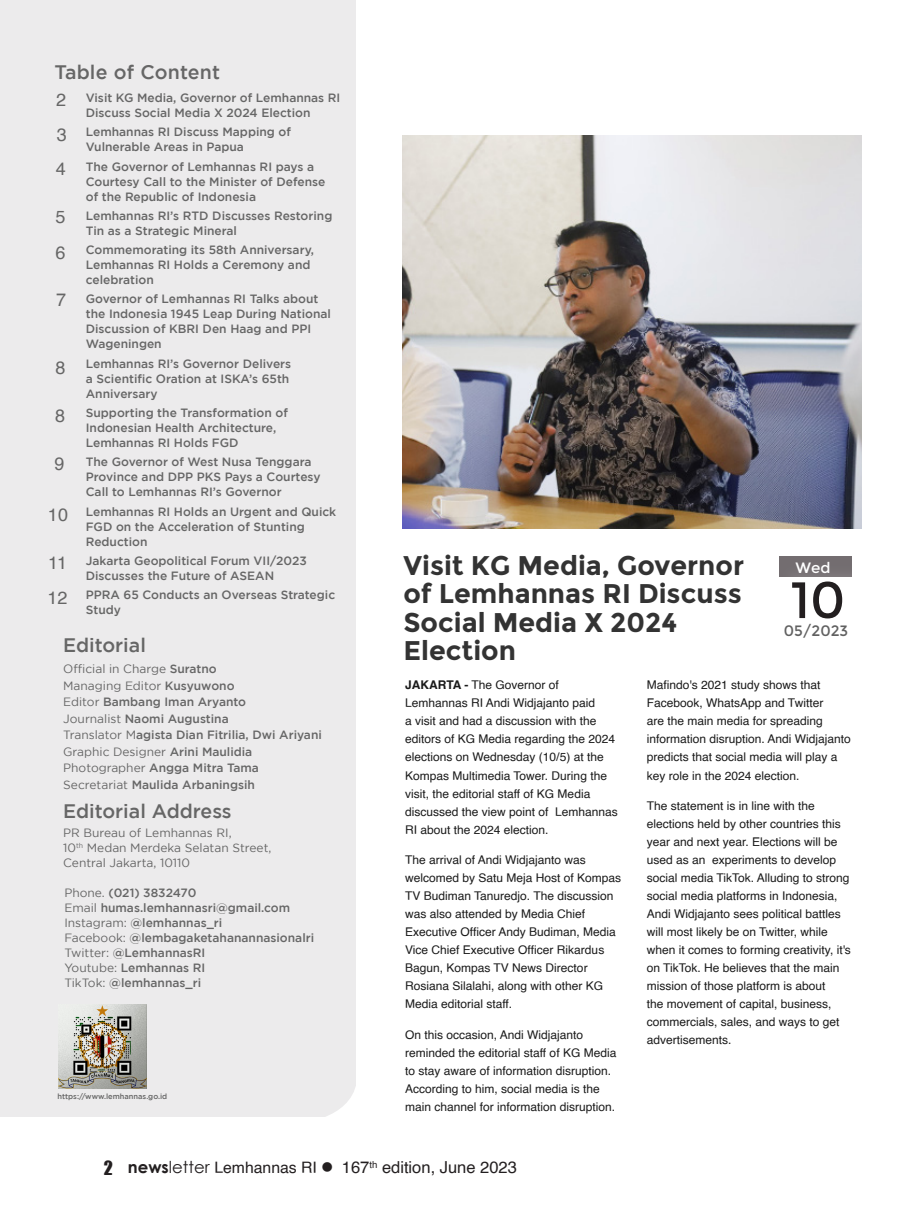
<style>
.page{position:relative;width:919px;height:1217px;background:#fff}
.page>*{position:absolute;margin:0;border:0;box-sizing:border-box;transform-origin:0 0}
.t1{font:51px "Montserrat";color:#231f20}
.t2{font:700 27px/28.5px "Montserrat";color:#333}
.t3{font:500 19.5px "Gotham";color:#666}
.t4{font:18px "Helvetica";color:#666}
.t5{font:18px "Impact";color:#231f20}
.t6{font:16.5px "Helvetica";color:#231f20}
.t7{font:15px "Montserrat";color:#616161}
.t8{font:15px "Montserrat";color:#fff}
.t9{font:12px/18px "Helvetica";color:#1a1a1a}
.t10{font:500 12px/15px "Gotham";color:#666}
.t11{font:12px "Gotham";color:#666}
.t12{font:500 7.5px "Gotham";color:#666}
.s1{font-weight:500}
.s2{font-weight:400}
.s3{font-weight:700}
.s4{font-family:"Century Gothic";font-weight:700}
.s5{font-family:"Century Gothic"}
.s6{font-size:15.75px}
</style>
<div class="page">
<img style="left:402px;top:135px;width:458px;height:393px">
<div style="left:0;top:0;width:356px;height:1116px;background:#ecebec"></div>
<svg style="left:303px;top:1087px;width:53px;height:30px"></svg>
<div style="left:779px;top:554px;width:75px;height:22px;background:#231f20;opacity:.15"></div>
<img style="left:59px;top:1004px;width:87px;height:84px">
<p class="t3" style="left:54px;top:61px;width:167px">Table of Content</p>
<p class="t4" style="left:56px;top:86px;width:12px">2</p>
<p class="t10" style="left:86px;top:90px;width:256px">Visit KG Media, Governor of Lemhannas RI<br>Discuss Social Media X 2024 Election</p>
<p class="t10" style="left:86px;top:124px;width:207px">Lemhannas RI Discuss Mapping of<br>Vulnerable Areas in Papua</p>
<p class="t10" style="left:86px;top:158px;width:241px">The Governor of Lemhannas RI pays a<br>Courtesy Call to the Minister of Defense of the Republic of Indonesia</p>
<p class="t10" style="left:86px;top:208px;width:248px">Lemhannas RI’s RTD Discusses Restoring<br>Tin as a Strategic Mineral</p>
<p class="t10" style="left:86px;top:242px;width:230px">Commemorating its 58th Anniversary,<br>Lemhannas RI Holds a Ceremony and celebration</p>
<p class="t10" style="left:86px;top:291px;width:247px">Governor of Lemhannas RI Talks about the Indonesia 1945 Leap During National<br>Discussion of KBRI Den Haag and PPI<br>Wageningen</p>
<p class="t10" style="left:86px;top:355px;width:207px">Lemhannas RI’s Governor Delivers a Scientific Oration at ISKA’s 65th<br>Anniversary</p>
<p class="t10" style="left:86px;top:405px;width:204px">Supporting the Transformation of<br>Indonesian Health Architecture,<br>Lemhannas RI Holds FGD</p>
<p class="t10" style="left:86px;top:454px;width:236px">The Governor of West Nusa Tenggara<br>Province and DPP PKS Pays a Courtesy<br>Call to Lemhannas RI’s Governor</p>
<p class="t10" style="left:86px;top:503px;width:252px">Lemhannas RI Holds an Urgent and Quick<br>FGD on the Acceleration of Stunting<br>Reduction</p>
<p class="t10" style="left:86px;top:552px;width:223px">Jakarta Geopolitical Forum VII/2023<br>Discusses the Future of ASEAN</p>
<p class="t10" style="left:86px;top:587px;width:251px">PPRA 65 Conducts an Overseas Strategic<br>Study</p>
<p class="t4" style="left:57px;top:121px;width:12px">3</p>
<p class="t4" style="left:56px;top:154px;width:12px">4</p>
<p class="t4" style="left:55px;top:203px;width:12px">5</p>
<p class="t4" style="left:55px;top:239px;width:12px">6</p>
<p class="t4" style="left:56px;top:286px;width:12px">7</p>
<p class="t4" style="left:56px;top:354px;width:12px">8</p>
<p class="t4" style="left:55px;top:401px;width:12px">8</p>
<p class="t4" style="left:54px;top:449px;width:12px">9</p>
<p class="t4" style="left:48px;top:500px;width:22px">10</p>
<p class="t4" style="left:48px;top:548px;width:20px">11</p>
<p class="t4" style="left:47px;top:583px;width:22px">12</p>
<p class="t3" style="left:63px;top:634px;width:84px">Editorial</p>
<p class="t11" style="left:63px;top:662px;width:155px">Official in Charge <span class="s1">Suratno</span></p>
<p class="t11" style="left:63px;top:678px;width:173px">Managing Editor <span class="s1">Kusyuwono</span></p>
<p class="t10" style="left:63px;top:694px;width:184px"><span class="s2">Editor</span> Bambang Iman Aryanto</p>
<p class="t10" style="left:63px;top:710px;width:167px"><span class="s2">Journalist</span> Naomi Augustina</p>
<p class="t10" style="left:63px;top:727px;width:260px"><span class="s2">Translator M</span>agista Dian Fitrilia, Dwi Ariyani</p>
<p class="t11" style="left:63px;top:744px;width:191px">Graphic Designer <span class="s1">Arini Maulidia</span></p>
<p class="t10" style="left:63px;top:760px;width:197px"><span class="s2">Photographer</span> Angga Mitra Tama</p>
<p class="t10" style="left:63px;top:776px;width:193px"><span class="s2">Secretariat</span> Maulida Arbaningsih</p>
<p class="t3" style="left:63px;top:800px;width:170px">Editorial Address</p>
<p class="t11" style="left:63px;top:826px;width:170px">PR Bureau of Lemhannas RI,</p>
<p class="t11" style="left:63px;top:841px;width:210px">10<sup>th</sup> Medan Merdeka Selatan Street,</p>
<p class="t11" style="left:63px;top:856px;width:128px">Central Jakarta, 10110</p>
<p class="t10" style="left:64px;top:885px;width:133px"><span class="s2">Phone.</span> (021) 3832470</p>
<p class="t10" style="left:64px;top:900px;width:227px"><span class="s2">Email</span> humas.lemhannasri@gmail.com</p>
<p class="t10" style="left:64px;top:915px;width:159px"><span class="s2">Instagram:</span> @lemhannas_ri</p>
<p class="t10" style="left:64px;top:930px;width:251px"><span class="s2">Facebook:</span> @lembagaketahanannasionalri</p>
<p class="t10" style="left:64px;top:945px;width:142px"><span class="s2">Twitter:</span> @LemhannasRI</p>
<p class="t10" style="left:64px;top:960px;width:142px"><span class="s2">Youtube:</span> Lemhannas RI</p>
<p class="t10" style="left:64px;top:975px;width:138px"><span class="s2">TikTok:</span> @lemhannas_ri</p>
<p class="t12" style="left:57px;top:1092px;width:111px">https://www.lemhannas.go.id</p>
<p class="t2" style="left:403px;top:551px;width:342px">Visit KG Media, Governor of Lemhannas RI Discuss<br>Social Media X 2024<br>Election</p>
<p class="t8" style="left:795px;top:558px;width:37px">Wed</p>
<p class="t1" style="left:790px;top:570px;width:56px">10</p>
<p class="t7" style="left:783px;top:621px;width:66px">05/2023</p>
<p class="t9" style="left:405px;top:676px;width:214px"><span class="s3">JAKARTA -</span> The Governor of Lemhannas RI Andi Widjajanto paid<br>a visit and had a discussion with the editors of KG Media regarding the 2024 elections on Wednesday (10/5) at the Kompas Multimedia Tower. During the visit, the editorial staff of KG Media discussed the view point of Lemhannas RI about the 2024 election.</p>
<p class="t9" style="left:405px;top:851px;width:218px">The arrival of Andi Widjajanto was welcomed by Satu Meja Host of Kompas TV Budiman Tanuredjo. The discussion was also attended by Media Chief Executive Officer Andy Budiman, Media Vice Chief Executive Officer Rikardus Bagun, Kompas TV News Director Rosiana Silalahi, along with other KG Media editorial staff.</p>
<p class="t9" style="left:405px;top:1026px;width:213px">On this occasion, Andi Widjajanto reminded the editorial staff of KG Media to stay aware of information disruption.<br>According to him, social media is the main channel for information disruption.</p>
<p class="t9" style="left:646px;top:676px;width:206px">Mafindo's 2021 study shows that Facebook, WhatsApp and Twitter<br>are the main media for spreading information disruption. Andi Widjajanto predicts that social media will play a key role in the 2024 election.</p>
<p class="t9" style="left:646px;top:797px;width:206px">The statement is in line with the elections held by other countries this year and next year. Elections will be used as an experiments to develop social media TikTok. Alluding to strong social media platforms in Indonesia, Andi Widjajanto sees political battles will most likely be on Twitter, while when it comes to forming creativity, it's on TikTok. He believes that the main mission of those platform is about<br>the movement of capital, business, commercials, sales, and ways to get advertisements.</p>
<h3 class="t5" style="left:104px;top:1153px;width:11px">2</h3>
<h3 class="t6" style="left:128px;top:1154px;width:390px"><span class="s4">news</span><span class="s5">letter</span> <span class="s6">Lemhannas RI</span> ● 167<sup>th</sup> edition, June 2023</h3>
</div>
